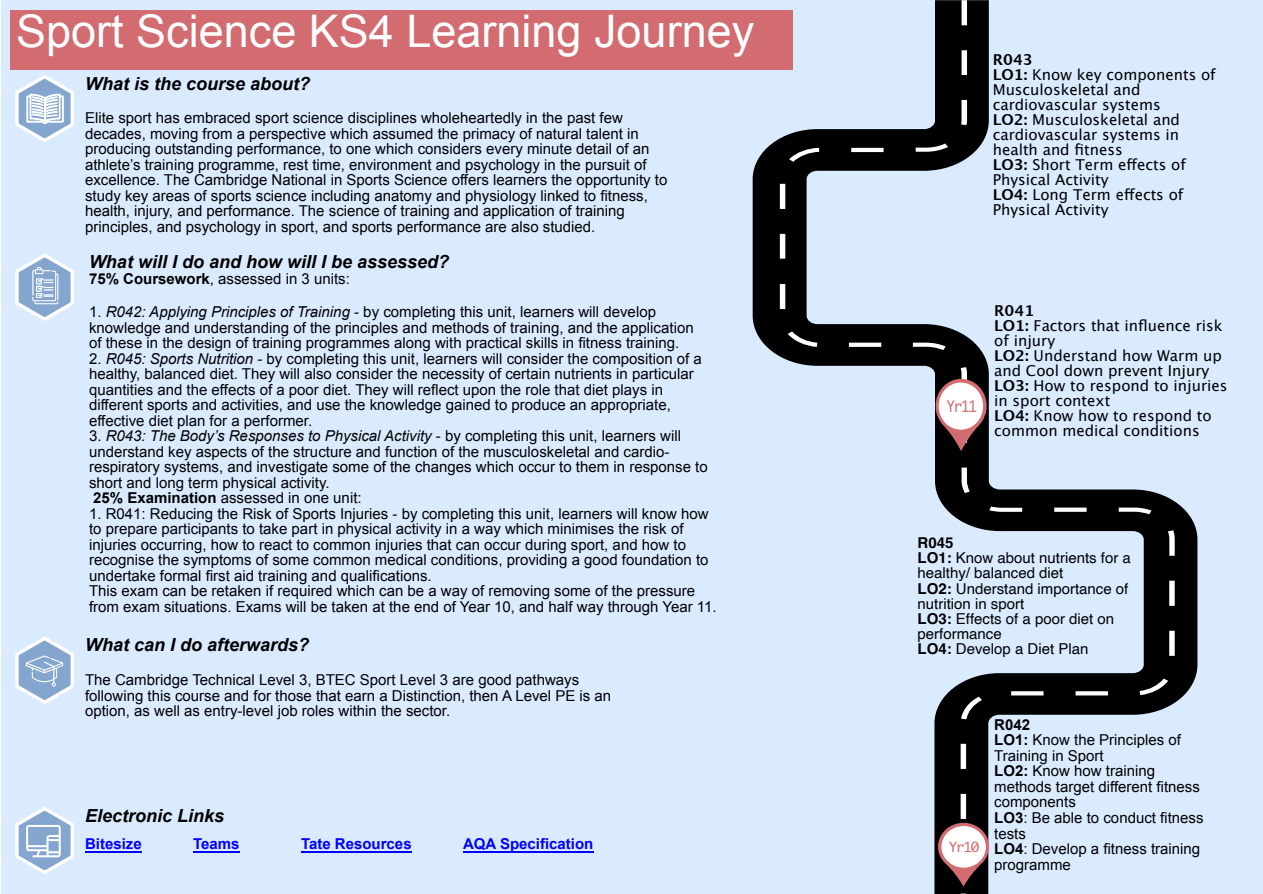
<style>
.page{position:relative;width:1263px;height:894px;background:#fff}
.page>*{position:absolute;margin:0;border:0;box-sizing:border-box;transform-origin:0 0}
.t1{font:45px "Arial";color:#fff}
.t2{font:italic 700 18px "Arial";color:#000}
.t3{font:15.15px "Monaco";color:#d36c71;scale:.94 1}
.t4{font:15px/15.5px "Arial";color:#000}
.t5{font:15px/15px "Lucida Grande";color:#000}
.t6{font:15px/15px "Helvetica";color:#000}
.t7{font:700 15px "Arial";color:#00f}
.t8{font:13.35px "Monaco";color:#d36c71;scale:1.07 1}
.s1{font-weight:700}
.s2{font-style:italic}
</style>
<div class="page">
<div style="left:1px;top:0;width:1262px;height:893px;background:#dbebff"></div>
<svg style="left:753px;top:10px;width:444px;height:693px"></svg>
<svg style="left:780px;top:0;width:395px;height:893px"></svg>
<div style="left:11px;top:11px;width:782px;height:59px;background:#d36c71"></div>
<svg style="left:15px;top:637px;width:59px;height:67px"></svg>
<svg style="left:15px;top:75px;width:59px;height:67px"></svg>
<svg style="left:15px;top:807px;width:59px;height:67px"></svg>
<svg style="left:15px;top:254px;width:59px;height:67px"></svg>
<hr style="left:85px;top:850px;width:57px;height:2px;background:#00f">
<hr style="left:193px;top:850px;width:46px;height:2px;background:#00f">
<hr style="left:301px;top:850px;width:111px;height:2px;background:#00f">
<hr style="left:463px;top:850px;width:130px;height:2px;background:#00f">
<svg style="left:935px;top:820px;width:56px;height:66px;background:#4c3235"></svg>
<div style="left:941px;top:825px;width:45px;height:42px;background:#fff;border-radius:50%"></div>
<svg style="left:933px;top:376px;width:56px;height:75px;background:#4e3235"></svg>
<div style="left:939px;top:382px;width:44px;height:47px;background:#fff;border-radius:50%"></div>
<h1 class="t1" style="left:16px;top:14px;width:739px">Sport Science KS4 Learning Journey</h1>
<p class="t5" style="left:993px;top:53px;width:225px"><span class="s1">R043<br>LO1:</span> Know key components of<br>Musculoskeletal and cardiovascular systems<br><span class="s1">LO2:</span> Musculoskeletal and cardiovascular systems in health and fitness<br><span class="s1">LO3:</span> Short Term effects of<br>Physical Activity<br><span class="s1">LO4:</span> Long Term effects of<br>Physical Activity</p>
<p class="t2" style="left:85px;top:76px;width:227px">What is the course about?</p>
<p class="t4" style="left:85px;top:111px;width:584px">Elite sport has embraced sport science disciplines wholeheartedly in the past few decades, moving from a perspective which assumed the primacy of natural talent in producing outstanding performance, to one which considers every minute detail of an athlete’s training programme, rest time, environment and psychology in the pursuit of excellence. The Cambridge National in Sports Science offers learners the opportunity to study key areas of sports science including anatomy and physiology linked to fitness, health, injury, and performance. The science of training and application of training principles, and psychology in sport, and sports performance are also studied.</p>
<p class="t2" style="left:89px;top:255px;width:362px">What will I do and how will I be assessed?</p>
<p class="t4" style="left:89px;top:272px;width:262px"><span class="s1">75% Coursework</span>, assessed in 3 units:</p>
<p class="t4" style="left:89px;top:305px;width:606px">1. <span class="s2">R042: Applying Principles of Training</span> - by completing this unit, learners will develop knowledge and understanding of the principles and methods of training, and the application of these in the design of training programmes along with practical skills in fitness training.</p>
<p class="t4" style="left:89px;top:352px;width:614px">2. <span class="s2">R045: Sports Nutrition</span> - by completing this unit, learners will consider the composition of a healthy, balanced diet. They will also consider the necessity of certain nutrients in particular quantities and the effects of a poor diet. They will reflect upon the role that diet plays in different sports and activities, and use the knowledge gained to produce an appropriate, effective diet plan for a performer.</p>
<p class="t4" style="left:89px;top:429px;width:620px">3. <span class="s2">R043: The Body’s Responses to Physical Activity</span> - by completing this unit, learners will understand key aspects of the structure and function of the musculoskeletal and cardio&shy;respiratory systems, and investigate some of the changes which occur to them in response to short and long term physical activity.<br><span class="s1">25% Examination</span> assessed in one unit:</p>
<p class="t4" style="left:89px;top:507px;width:629px">1. R041: Reducing the Risk of Sports Injuries - by completing this unit, learners will know how to prepare participants to take part in physical activity in a way which minimises the risk of injuries occurring, how to react to common injuries that can occur during sport, and how to recognise the symptoms of some common medical conditions, providing a good foundation to undertake formal first aid training and qualifications.<br>This exam can be retaken if required which can be a way of removing some of the pressure from exam situations. Exams will be taken at the end of Year 10, and half way through Year 11.</p>
<p class="t5" style="left:994px;top:304px;width:235px"><span class="s1">R041<br>LO1:</span> Factors that influence risk of injury<br><span class="s1">LO2:</span> Understand how Warm up and Cool down prevent Injury<br><span class="s1">LO3:</span> How to respond to injuries in sport context<br><span class="s1">LO4:</span> Know how to respond to common medical conditions</p>
<p class="t3" style="left:947px;top:396px;width:34px">Yr11</p>
<p class="t6" style="left:917px;top:536px;width:215px"><span class="s1">R045<br>LO1:</span> Know about nutrients for a healthy/ balanced diet<br><span class="s1">LO2:</span> Understand importance of nutrition in sport<br><span class="s1">LO3:</span> Effects of a poor diet on performance<br><span class="s1">LO4:</span> Develop a Diet Plan</p>
<p class="t2" style="left:85px;top:638px;width:226px">What can I do afterwards?</p>
<p class="t4" style="left:85px;top:673px;width:528px">The Cambridge Technical Level 3, BTEC Sport Level 3 are good pathways following this course and for those that earn a Distinction, then A Level PE is an option, as well as entry-level job roles within the sector.</p>
<p class="t4" style="left:994px;top:718px;width:211px"><span class="s1">R042<br>LO1:</span> Know the Principles of<br>Training in Sport<br><span class="s1">LO2:</span> Know how training methods target different fitness components<br><span class="s1">LO3</span>: Be able to conduct fitness tests<br><span class="s1">LO4</span>: Develop a fitness training programme</p>
<p class="t2" style="left:85px;top:808px;width:141px">Electronic Links</p>
<p class="t7" style="left:85px;top:838px;width:58px">Bitesize</p>
<p class="t7" style="left:193px;top:838px;width:48px">Teams</p>
<p class="t7" style="left:301px;top:838px;width:112px">Tate Resources</p>
<p class="t7" style="left:463px;top:838px;width:132px">AQA Specification</p>
<p class="t8" style="left:949px;top:838px;width:30px">Yr10</p>
</div>
